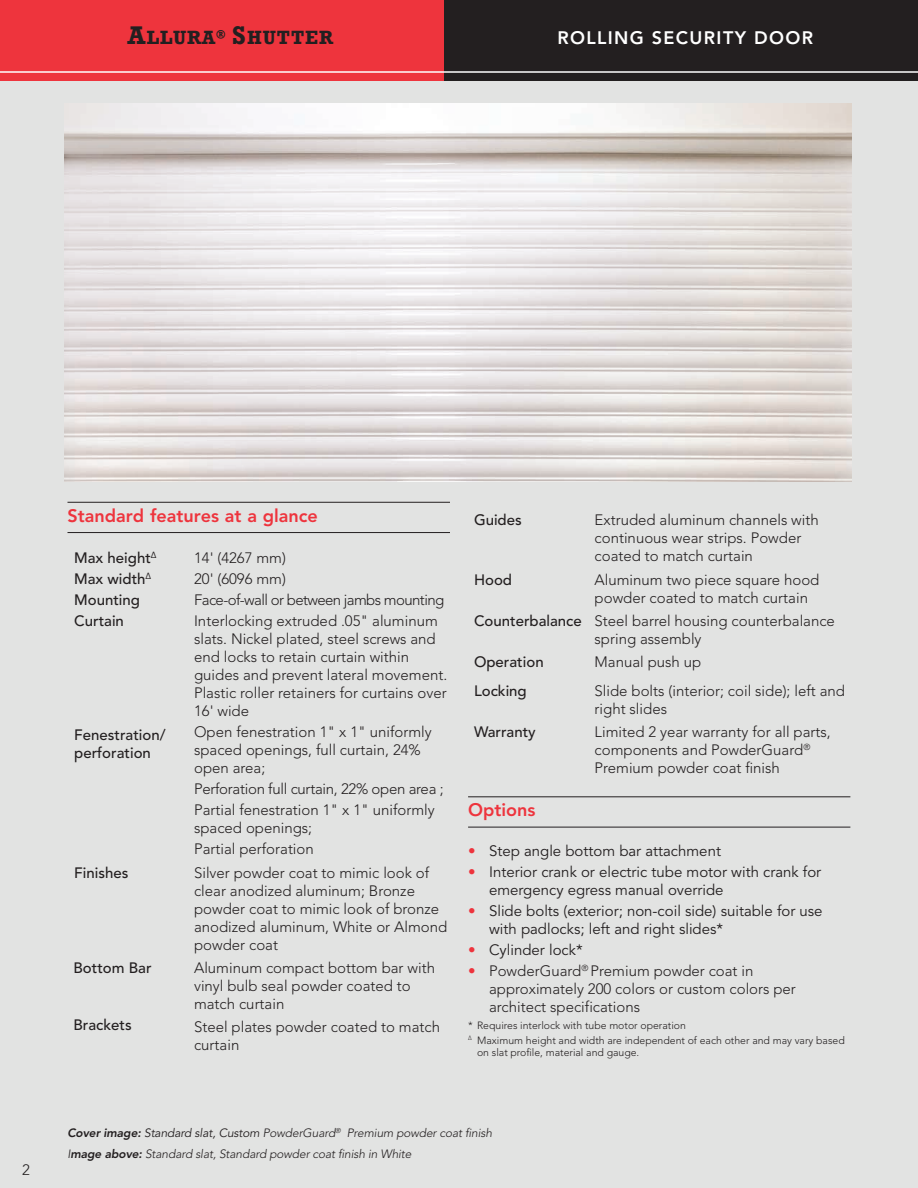
<style>
.page{position:relative;width:918px;height:1188px;background:#fff}
.page>*{position:absolute;margin:0;border:0;box-sizing:border-box;transform-origin:0 0}
.t1{font:800 18px "Avenir LT Std";color:#ee343d}
.t2{font:800 18px "Avenir LT Std";letter-spacing:.075em;color:#fff}
.t3{font:700 18px "Rockwell";letter-spacing:.05em;color:#231f20}
.t4{font:300 15px/18px "Avenir LT Std";color:#231f20}
.t5{font:15px/18px "Avenir LT Std";color:#231f20}
.t6{font:500 15px/21px "Avenir LT Std";color:#231f20}
.t7{font:300 15px/21px "Avenir LT Std";letter-spacing:-.02em;color:#231f20}
.t8{font:italic 300 12px/21.1px "Avenir LT Std";letter-spacing:-.01em;color:#231f20}
.t9{font:300 10.5px/15px "Avenir LT Std";color:#231f20}
.s1{font-size:24px}
.s2{font-weight:500}
.s3{color:#ee343d}
.s4{font-weight:400;color:#ee343d}
.s5{font-weight:800}
.s6{font-weight:400}
</style>
<div class="page">
<div style="left:0;top:55px;width:918px;height:1133px;background:#e2e3e2"></div>
<img style="left:65px;top:104px;width:786px;height:378px">
<div style="left:0;top:0;width:918px;height:81px;background:#ee343d"></div>
<div style="left:445px;top:0;width:473px;height:81px;background:#231f20"></div>
<hr style="left:0;top:71px;width:918px;height:2px;background:#fff">
<hr style="left:68px;top:502px;width:382px;height:1px;background:#231f20">
<hr style="left:68px;top:532px;width:382px;height:1px;background:#231f20">
<hr style="left:468px;top:797px;width:382px;height:1px;background:#231f20">
<hr style="left:468px;top:827px;width:382px;height:1px;background:#231f20">
<p class="t3" style="left:127px;top:26px;width:207px"><span class="s1">A</span>LLURA<sup>®</sup> <span class="s1">S</span>HUTTER</p>
<p class="t2" style="left:557px;top:27px;width:257px">ROLLING SECURITY DOOR</p>
<p class="t4" style="left:22px;top:1161px;width:9px">2</p>
<p class="t1" style="left:68px;top:505px;width:252px">Standard features at a glance</p>
<p class="t6" style="left:74px;top:548px;width:84px">Max height<sup>∆<br></sup>Max width<sup>∆<br></sup>Mounting<br>Curtain</p>
<p class="t4" style="left:194px;top:548px;width:252px;line-height:21px">14' (4267 mm)<br>20' (6096 mm)<br>Face-of-wall or between jambs mounting<br>Interlocking extruded .05" aluminum</p>
<p class="t4" style="left:194px;top:630px;width:255px">slats. Nickel plated, steel screws and end locks to retain curtain within guides and prevent lateral movement.<br>Plastic roller retainers for curtains over<br>16' wide</p>
<p class="t4" style="left:194px;top:723px;width:239px">Open fenestration 1" x 1" uniformly spaced openings, full curtain, 24% open area;</p>
<p class="t7" style="left:194px;top:779px;width:251px">Perforation full curtain, 22% open area ;<br>Partial fenestration 1" x 1" uniformly</p>
<p class="t4" style="left:194px;top:818px;width:121px;line-height:21px">spaced openings;<br>Partial perforation</p>
<p class="t6" style="left:74px;top:727px;width:93px;line-height:18px">Fenestration/ perforation</p>
<p class="t6" style="left:74px;top:862px;width:56px">Finishes</p>
<p class="t4" style="left:194px;top:864px;width:255px">Silver powder coat to mimic look of clear anodized aluminum; Bronze powder coat to mimic look of bronze anodized aluminum, White or Almond powder coat</p>
<p class="t6" style="left:74px;top:958px;width:80px">Bottom Bar</p>
<p class="t4" style="left:194px;top:959px;width:242px">Aluminum compact bottom bar with vinyl bulb seal powder coated to match curtain</p>
<p class="t4" style="left:194px;top:1017px;width:247px">Steel plates powder coated to match curtain</p>
<p class="t6" style="left:74px;top:1015px;width:60px">Brackets</p>
<p class="t6" style="left:474px;top:510px;width:49px">Guides</p>
<p class="t4" style="left:595px;top:511px;width:226px">Extruded aluminum channels with continuous wear strips. Powder coated to match curtain</p>
<p class="t6" style="left:474px;top:569px;width:40px">Hood</p>
<p class="t4" style="left:595px;top:571px;width:226px">Aluminum two piece square hood powder coated to match curtain</p>
<p class="t4" style="left:595px;top:612px;width:242px;text-indent:-121px"><span class="s2">Counterbalance</span> Steel barrel housing counterbalance spring assembly</p>
<p class="t6" style="left:474px;top:652px;width:71px">Operation</p>
<p class="t4" style="left:595px;top:653px;width:108px">Manual push up</p>
<p class="t6" style="left:474px;top:681px;width:54px">Locking</p>
<p class="t4" style="left:595px;top:682px;width:252px">Slide bolts (interior; coil side); left and right slides</p>
<p class="t6" style="left:474px;top:722px;width:63px">Warranty</p>
<p class="t4" style="left:595px;top:723px;width:238px">Limited 2 year warranty for all parts, components and PowderGuard<sup>®<br></sup>Premium powder coat finish</p>
<p class="t1" style="left:468px;top:799px;width:69px">Options</p>
<p class="t5" style="left:468px;top:842px;width:254px"><span class="s3">•</span> Step angle bottom bar attachment</p>
<p class="t5" style="left:489px;top:863px;width:334px;text-indent:-21px"><span class="s3">•</span> Interior crank or electric tube motor with crank for emergency egress manual override</p>
<p class="t5" style="left:489px;top:902px;width:335px;text-indent:-21px"><span class="s3">•</span> Slide bolts (exterior; non-coil side) suitable for use with padlocks; left and right slides*</p>
<p class="t5" style="left:468px;top:941px;width:116px"><span class="s3">•</span> Cylinder lock*</p>
<p class="t4" style="left:489px;top:961px;width:308px;text-indent:-21px"><span class="s4">•</span> PowderGuard<sup>®</sup> Premium powder coat in approximately 200 colors or custom colors per architect specifications</p>
<p class="t9" style="left:468px;top:1018px;width:378px">* Requires interlock with tube motor operation<br><sup>∆</sup> Maximum height and width are independent of each other and may vary based</p>
<p class="t9" style="left:477px;top:1045px;width:164px">on slat profile, material and gauge.</p>
<p class="t8" style="left:68px;top:1123px;width:426px"><span class="s5">Cover image:</span> <span class="s6">Standard slat, Custom</span> PowderGuard<sup>®</sup> Premium powder coat finish<br>I<span class="s5">mage above:</span> Standard slat, Standard powder coat finish in White</p>
</div>
